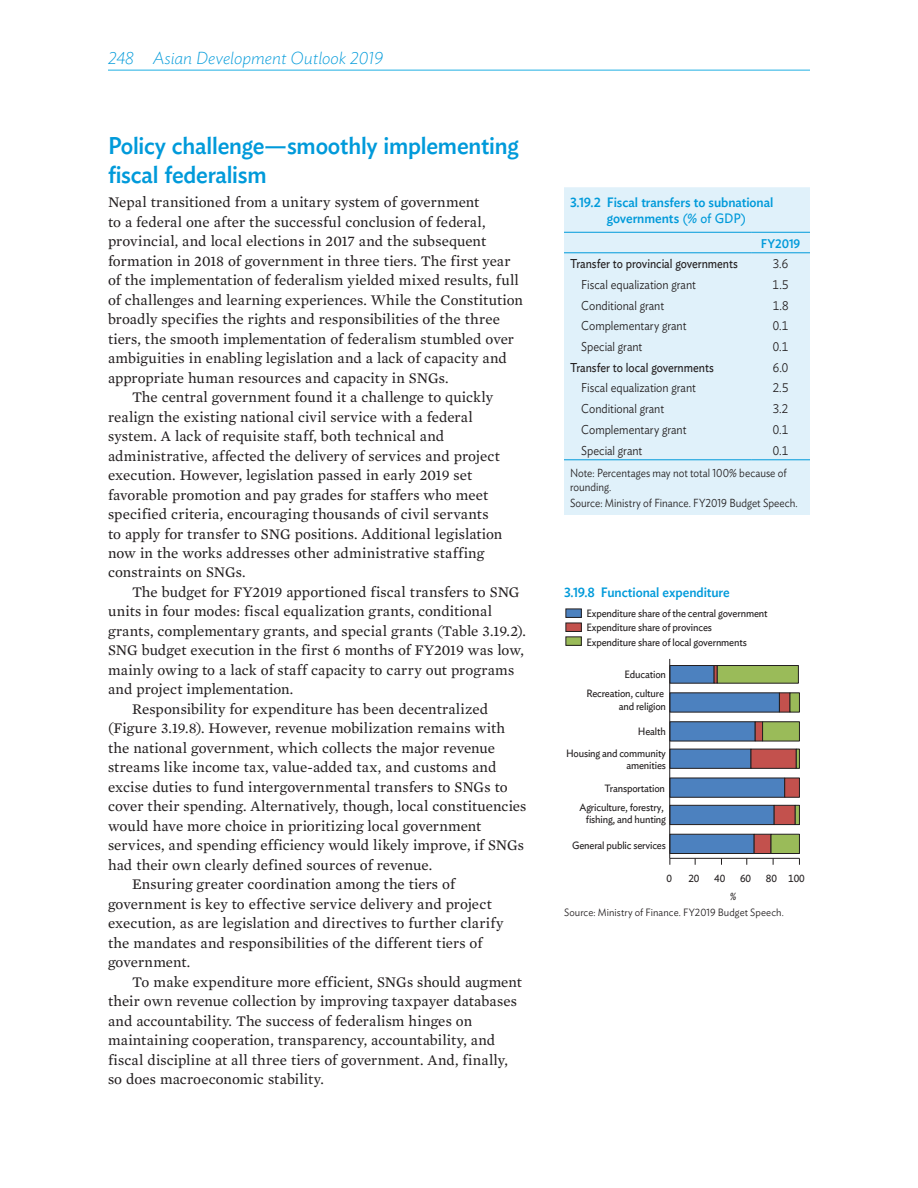
<style>
.page{position:relative;width:918px;height:1188px;background:#fff}
.page>*{position:absolute;margin:0;border:0;box-sizing:border-box;transform-origin:0 0}
.t1{font:500 24px/28.8px "Ideal Sans";letter-spacing:-.01em;color:#009ada;scale:.95 1}
.t2{font:italic 200 17.25px "Ideal Sans";color:#009ada}
.t3{font:15px "Mercury Text G2";letter-spacing:.005em;color:#231f20}
.t4{font:500 13.5px/16.2px "Ideal Sans";letter-spacing:-.005em;color:#009ada;scale:.95 1}
.t5{font:300 12.75px "Ideal Sans";letter-spacing:-.005em;color:#231f20;scale:.9 1}
.t6{font:12.75px "Ideal Sans";letter-spacing:-.005em;color:#231f20;scale:.9 1}
.t7{font:500 12.6px "Ideal Sans";letter-spacing:-.005em;color:#009ada;scale:.95 1}
.t8{font:300 11.7px/14px "Ideal Sans";color:#231f20;scale:.9 1}
.t9{font:10.5px/12.6px "Ideal Sans";letter-spacing:-.015em;color:#231f20;text-align:right;scale:.95 1}
.t10{font:300 10.5px "Ideal Sans";letter-spacing:.01em;color:#231f20;scale:.95 1}
.s1{font-weight:400}
</style>
<div class="page">
<hr style="left:108px;top:70px;width:702px;height:1px;background:#1fb0e3">
<div style="left:566px;top:609px;width:15px;height:8px;background:#4c81bf"></div>
<div style="left:566px;top:609px;width:15px;height:9px;border:1px solid #231f20"></div>
<div style="left:566px;top:623px;width:15px;height:8px;background:#c3514d"></div>
<div style="left:566px;top:623px;width:15px;height:9px;border:1px solid #231f20"></div>
<div style="left:566px;top:637px;width:15px;height:8px;background:#9abb59"></div>
<svg style="left:670px;top:665px;width:130px;height:200px"></svg>
<hr style="left:669px;top:659px;width:1px;height:199px;background:#231f20">
<div style="left:564px;top:187px;width:246px;height:328px;background:#e0f1fa"></div>
<hr style="left:564px;top:232px;width:187px;height:1px;background:#009ada">
<hr style="left:751px;top:232px;width:59px;height:1px;background:#009ada">
<hr style="left:564px;top:252px;width:187px;height:1px;background:#009ada">
<hr style="left:751px;top:252px;width:59px;height:1px;background:#009ada">
<hr style="left:564px;top:459px;width:187px;height:1px;background:#009ada">
<hr style="left:751px;top:459px;width:59px;height:1px;background:#009ada">
<p class="t2" style="left:108px;top:44px;width:277px">248 Asian Development Outlook 2019</p>
<h1 class="t1" style="left:108px;top:129px;width:434px">Policy challenge—smoothly implementing fiscal federalism</h1>
<p class="t3" style="left:108px;top:191px;width:373px">Nepal transitioned from a unitary system of government</p>
<p class="t3" style="left:108px;top:211px;width:379px">to a federal one after the successful conclusion of federal,</p>
<p class="t3" style="left:108px;top:230px;width:380px">provincial, and local elections in 2017 and the subsequent</p>
<p class="t3" style="left:108px;top:250px;width:404px">formation in 2018 of government in three tiers. The first year</p>
<p class="t3" style="left:108px;top:269px;width:412px">of the implementation of federalism yielded mixed results, full</p>
<p class="t3" style="left:108px;top:289px;width:417px">of challenges and learning experiences. While the Constitution</p>
<p class="t3" style="left:108px;top:308px;width:393px">broadly specifies the rights and responsibilities of the three</p>
<p class="t3" style="left:108px;top:328px;width:408px">tiers, the smooth implementation of federalism stumbled over</p>
<p class="t3" style="left:108px;top:347px;width:400px">ambiguities in enabling legislation and a lack of capacity and</p>
<p class="t3" style="left:108px;top:367px;width:342px">appropriate human resources and capacity in SNGs.</p>
<p class="t3" style="left:132px;top:386px;width:363px">The central government found it a challenge to quickly</p>
<p class="t3" style="left:108px;top:406px;width:366px">realign the existing national civil service with a federal</p>
<p class="t3" style="left:108px;top:425px;width:338px">system. A lack of requisite staff, both technical and</p>
<p class="t3" style="left:108px;top:445px;width:393px">administrative, affected the delivery of services and project</p>
<p class="t3" style="left:108px;top:464px;width:366px">execution. However, legislation passed in early 2019 set</p>
<p class="t3" style="left:108px;top:484px;width:382px">favorable promotion and pay grades for staffers who meet</p>
<p class="t3" style="left:108px;top:503px;width:382px">specified criteria, encouraging thousands of civil servants</p>
<p class="t3" style="left:108px;top:523px;width:396px">to apply for transfer to SNG positions. Additional legislation</p>
<p class="t3" style="left:108px;top:542px;width:378px">now in the works addresses other administrative staffing</p>
<p class="t3" style="left:108px;top:562px;width:139px">constraints on SNGs.</p>
<p class="t3" style="left:132px;top:581px;width:389px">The budget for FY2019 apportioned fiscal transfers to SNG</p>
<p class="t3" style="left:108px;top:601px;width:386px">units in four modes: fiscal equalization grants, conditional</p>
<p class="t3" style="left:108px;top:620px;width:420px">grants, complementary grants, and special grants (Table 3.19.2).</p>
<p class="t3" style="left:108px;top:640px;width:417px">SNG budget execution in the first 6 months of FY2019 was low,</p>
<p class="t3" style="left:108px;top:659px;width:408px">mainly owing to a lack of staff capacity to carry out programs</p>
<p class="t3" style="left:108px;top:679px;width:187px">and project implementation.</p>
<p class="t3" style="left:132px;top:698px;width:358px">Responsibility for expenditure has been decentralized</p>
<p class="t3" style="left:108px;top:718px;width:399px">(Figure 3.19.8). However, revenue mobilization remains with</p>
<p class="t3" style="left:108px;top:737px;width:389px">the national government, which collects the major revenue</p>
<p class="t3" style="left:108px;top:757px;width:390px">streams like income tax, value-added tax, and customs and</p>
<p class="t3" style="left:108px;top:776px;width:401px">excise duties to fund intergovernmental transfers to SNGs to</p>
<p class="t3" style="left:108px;top:796px;width:420px">cover their spending. Alternatively, though, local constituencies</p>
<p class="t3" style="left:108px;top:815px;width:375px">would have more choice in prioritizing local government</p>
<p class="t3" style="left:108px;top:835px;width:418px">services, and spending efficiency would likely improve, if SNGs</p>
<p class="t3" style="left:108px;top:854px;width:326px">had their own clearly defined sources of revenue.</p>
<p class="t3" style="left:132px;top:874px;width:324px">Ensuring greater coordination among the tiers of</p>
<p class="t3" style="left:108px;top:893px;width:385px">government is key to effective service delivery and project</p>
<p class="t3" style="left:108px;top:913px;width:397px">execution, as are legislation and directives to further clarify</p>
<p class="t3" style="left:108px;top:932px;width:376px">the mandates and responsibilities of the different tiers of</p>
<p class="t3" style="left:108px;top:952px;width:84px">government.</p>
<p class="t3" style="left:132px;top:971px;width:391px">To make expenditure more efficient, SNGs should augment</p>
<p class="t3" style="left:108px;top:991px;width:410px">their own revenue collection by improving taxpayer databases</p>
<p class="t3" style="left:108px;top:1010px;width:366px">and accountability. The success of federalism hinges on</p>
<p class="t3" style="left:108px;top:1030px;width:389px">maintaining cooperation, transparency, accountability, and</p>
<p class="t3" style="left:108px;top:1049px;width:401px">fiscal discipline at all three tiers of government. And, finally,</p>
<p class="t3" style="left:108px;top:1069px;width:217px">so does macroeconomic stability.</p>
<p class="t4" style="left:607px;top:193px;width:177px;text-indent:-37px">3.19.2 Fiscal transfers to subnational governments <span class="s1">(% of GDP)</span></p>
<p class="t7" style="left:761px;top:233px;width:43px">FY2019</p>
<p class="t6" style="left:570px;top:254px;width:188px">Transfer to provincial governments</p>
<p class="t5" style="left:773px;top:254px;width:19px">3.6</p>
<p class="t5" style="left:581px;top:275px;width:129px">Fiscal equalization grant</p>
<p class="t5" style="left:773px;top:275px;width:19px">1.5</p>
<p class="t5" style="left:581px;top:295px;width:94px">Conditional grant</p>
<p class="t5" style="left:773px;top:295px;width:19px">1.8</p>
<p class="t5" style="left:581px;top:316px;width:118px">Complementary grant</p>
<p class="t5" style="left:773px;top:316px;width:19px">0.1</p>
<p class="t5" style="left:581px;top:337px;width:70px">Special grant</p>
<p class="t5" style="left:773px;top:337px;width:19px">0.1</p>
<p class="t6" style="left:570px;top:358px;width:161px">Transfer to local governments</p>
<p class="t5" style="left:773px;top:358px;width:19px">6.0</p>
<p class="t5" style="left:581px;top:378px;width:129px">Fiscal equalization grant</p>
<p class="t5" style="left:773px;top:378px;width:19px">2.5</p>
<p class="t5" style="left:581px;top:399px;width:94px">Conditional grant</p>
<p class="t5" style="left:773px;top:399px;width:19px">3.2</p>
<p class="t5" style="left:581px;top:420px;width:118px">Complementary grant</p>
<p class="t5" style="left:773px;top:420px;width:19px">0.1</p>
<p class="t5" style="left:581px;top:440px;width:70px">Special grant</p>
<p class="t5" style="left:773px;top:440px;width:19px">0.1</p>
<p class="t8" style="left:570px;top:465px;width:242px">Note: Percentages may not total 100% because of rounding.</p>
<p class="t8" style="left:570px;top:495px;width:255px">Source: Ministry of Finance. FY2019 Budget Speech.</p>
<p class="t4" style="left:564px;top:583px;width:176px">3.19.8 Functional expenditure</p>
<p class="t9" style="left:587px;top:605px;width:192px;line-height:14.1px;text-align:left">Expenditure share of the central government<br>Expenditure share of provinces</p>
<p class="t9" style="left:587px;top:635px;width:170px">Expenditure share of local governments</p>
<p class="t9" style="left:625px;top:668px;width:45px">Education</p>
<p class="t9" style="left:586px;top:686px;width:85px">Recreation, culture and religion</p>
<p class="t9" style="left:638px;top:724px;width:31px">Health</p>
<p class="t9" style="left:566px;top:746px;width:107px">Housing and community amenities</p>
<p class="t9" style="left:605px;top:781px;width:65px">Transportation</p>
<p class="t9" style="left:580px;top:800px;width:93px;text-align:center">Agriculture, forestry, fishing, and hunting</p>
<p class="t9" style="left:572px;top:838px;width:100px">General public services</p>
<p class="t9" style="left:666px;top:872px;width:7px">0</p>
<p class="t9" style="left:688px;top:872px;width:13px">20</p>
<p class="t9" style="left:714px;top:872px;width:13px">40</p>
<p class="t9" style="left:740px;top:872px;width:13px">60</p>
<p class="t9" style="left:766px;top:872px;width:42px">80 100</p>
<p class="t9" style="left:730px;top:889px;width:7px">%</p>
<p class="t10" style="left:564px;top:904px;width:233px">Source: Ministry of Finance. FY2019 Budget Speech.</p>
</div>
